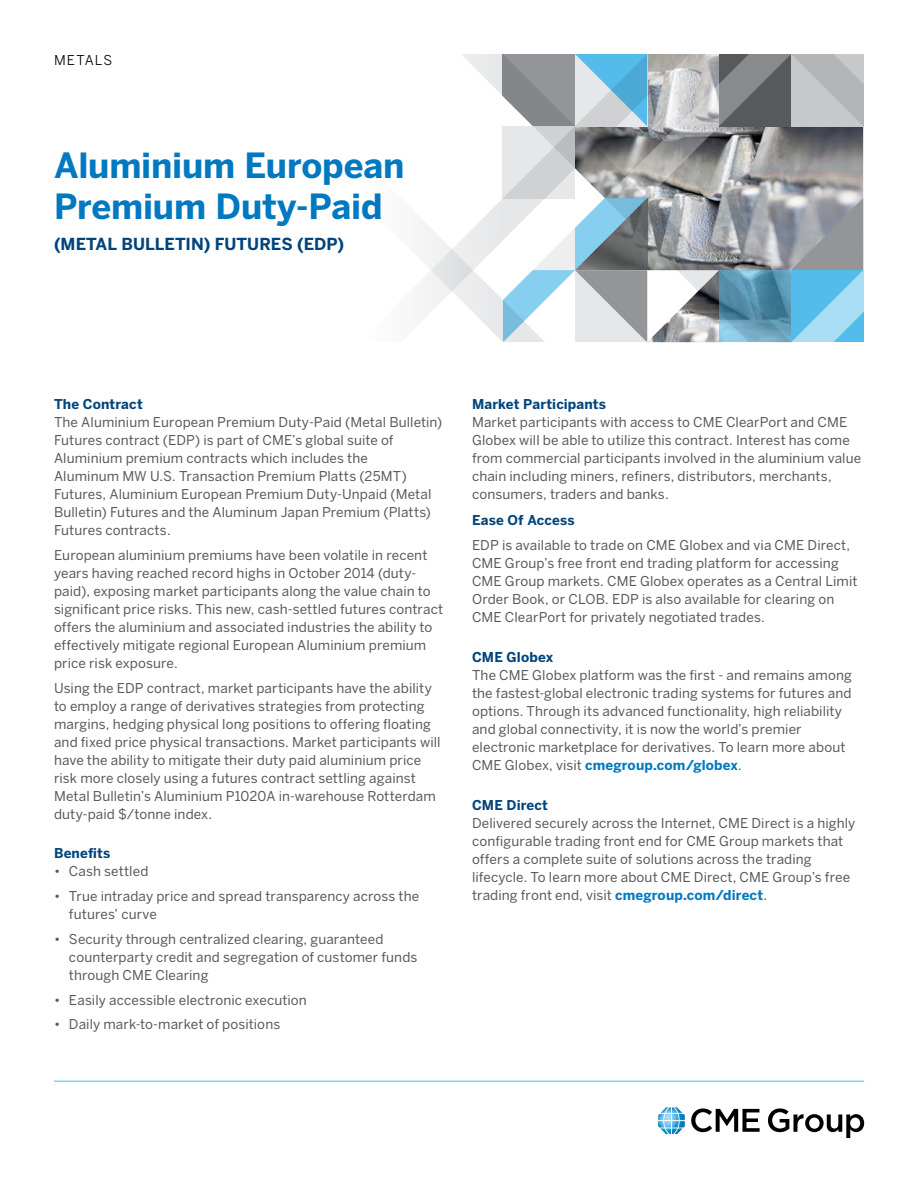
<style>
.page{position:relative;width:918px;height:1188px;background:#fff}
.page>*{position:absolute;margin:0;border:0;box-sizing:border-box;transform-origin:0 0}
.t1{font:700 34.5px/41.4px "Benton Sans";letter-spacing:-.005em;color:#0079c1}
.t2{font:700 16.5px "Benton Sans";color:#00447c}
.t3{font:13.5px/18px "Benton Sans";letter-spacing:.01em;color:#58595b}
.t4{font:700 13.5px "Benton Sans";letter-spacing:.01em;color:#00447c}
.t5{font:13.5px "Benton Sans";letter-spacing:.085em;color:#000}
.s1{font-weight:700;color:#0079c1}
</style>
<div class="page">
<svg style="left:691px;top:1108px;width:69px;height:24px"></svg>
<svg style="left:768px;top:1108px;width:96px;height:30px"></svg>
<img style="left:658px;top:1107px;width:27px;height:27px">
<hr style="left:54px;top:1081px;width:810px;height:1px;background:#54bceb">
<svg style="left:854px;top:54px;width:9px;height:287px;background:#98abb5"></svg>
<svg style="left:420px;top:54px;width:434px;height:287px"></svg>
<p class="t5" style="left:54px;top:52px;width:60px">METALS</p>
<h1 class="t1" style="left:54px;top:144px;width:352px">Aluminium European<br>Premium Duty-Paid</h1>
<p class="t2" style="left:54px;top:234px;width:291px">(METAL BULLETIN) FUTURES (EDP)</p>
<p class="t4" style="left:54px;top:396px;width:90px">The Contract</p>
<p class="t3" style="left:54px;top:413px;width:390px">The Aluminium European Premium Duty-Paid (Metal Bulletin)<br>Futures contract (EDP) is part of CME’s global suite of Aluminium premium contracts which includes the<br>Aluminum MW U.S. Transaction Premium Platts (25MT)<br>Futures, Aluminium European Premium Duty-Unpaid (Metal Bulletin) Futures and the Aluminum Japan Premium (Platts)<br>Futures contracts.</p>
<p class="t3" style="left:54px;top:546px;width:391px">European aluminium premiums have been volatile in recent years having reached record highs in October 2014 (duty&shy;paid), exposing market participants along the value chain to significant price risks. This new, cash-settled futures contract offers the aluminium and associated industries the ability to effectively mitigate regional European Aluminium premium price risk exposure.</p>
<p class="t3" style="left:54px;top:679px;width:388px">Using the EDP contract, market participants have the ability to employ a range of derivatives strategies from protecting margins, hedging physical long positions to offering floating and fixed price physical transactions. Market participants will have the ability to mitigate their duty paid aluminium price risk more closely using a futures contract settling against Metal Bulletin’s Aluminium P1020A in-warehouse Rotterdam duty-paid $/tonne index.</p>
<p class="t4" style="left:54px;top:845px;width:58px">Benefits</p>
<p class="t3" style="left:54px;top:862px;width:96px">• Cash settled</p>
<p class="t3" style="left:69px;top:887px;width:352px;text-indent:-15px">• True intraday price and spread transparency across the futures’ curve</p>
<p class="t3" style="left:69px;top:930px;width:350px;text-indent:-15px">• Security through centralized clearing, guaranteed counterparty credit and segregation of customer funds through CME Clearing</p>
<p class="t3" style="left:54px;top:991px;width:254px">• Easily accessible electronic execution</p>
<p class="t3" style="left:54px;top:1015px;width:228px">• Daily mark-to-market of positions</p>
<p class="t4" style="left:472px;top:396px;width:136px">Market Participants</p>
<p class="t3" style="left:472px;top:413px;width:391px">Market participants with access to CME ClearPort and CME Globex will be able to utilize this contract. Interest has come from commercial participants involved in the aluminium value chain including miners, refiners, distributors, merchants, consumers, traders and banks.</p>
<p class="t4" style="left:472px;top:512px;width:104px">Ease Of Access</p>
<p class="t3" style="left:472px;top:536px;width:387px">EDP is available to trade on CME Globex and via CME Direct, CME Group’s free front end trading platform for accessing CME Group markets. CME Globex operates as a Central Limit Order Book, or CLOB. EDP is also available for clearing on CME ClearPort for privately negotiated trades.</p>
<p class="t4" style="left:472px;top:649px;width:83px">CME Globex</p>
<p class="t3" style="left:472px;top:666px;width:381px">The CME Globex platform was the first - and remains among the fastest-global electronic trading systems for futures and options. Through its advanced functionality, high reliability and global connectivity, it is now the world’s premier electronic marketplace for derivatives. To learn more about CME Globex, visit <span class="s1">cmegroup.com/globex</span>.</p>
<p class="t4" style="left:472px;top:797px;width:78px">CME Direct</p>
<p class="t3" style="left:472px;top:813px;width:385px">Delivered securely across the Internet, CME Direct is a highly configurable trading front end for CME Group markets that offers a complete suite of solutions across the trading lifecycle. To learn more about CME Direct, CME Group’s free trading front end, visit <span class="s1">cmegroup.com/direct</span>.</p>
</div>
